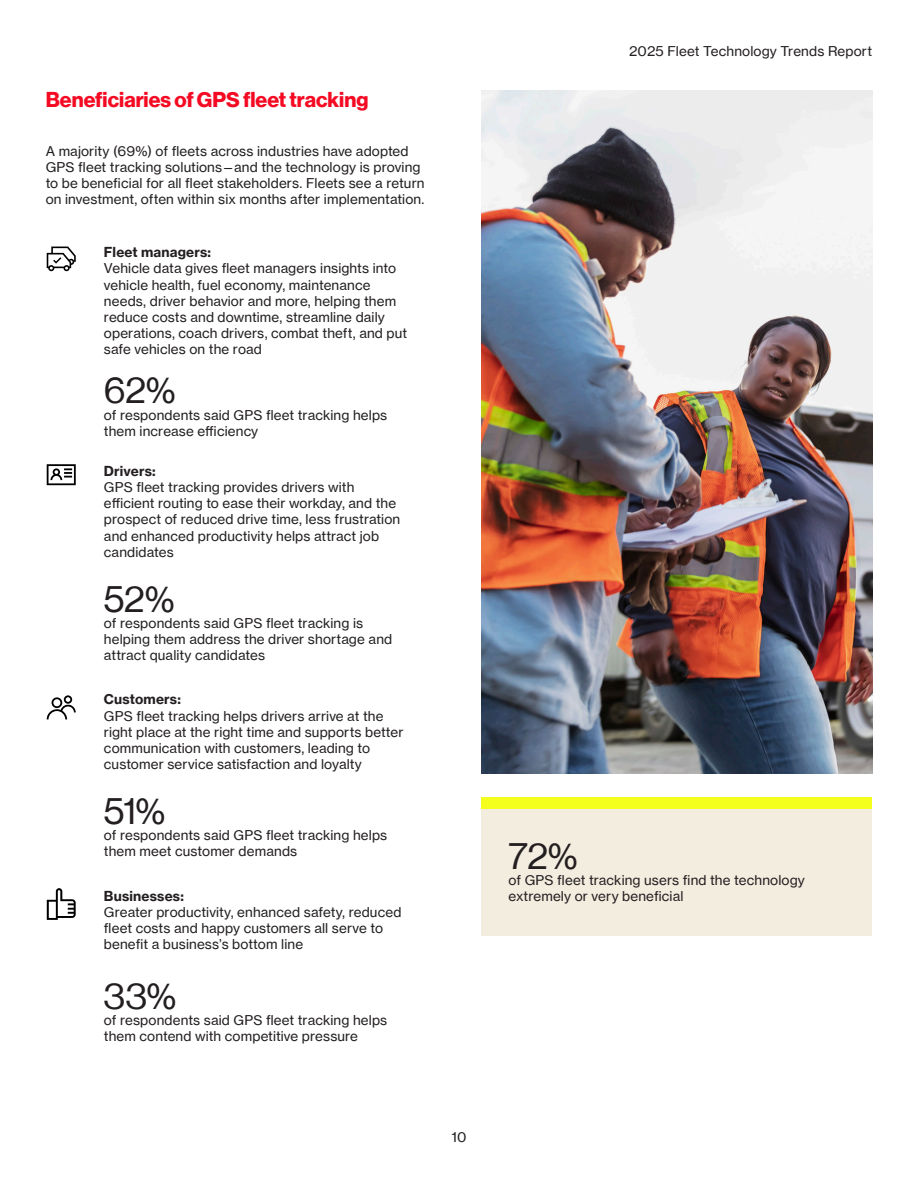
<style>
.page{position:relative;width:918px;height:1188px;background:#fff}
.page>*{position:absolute;margin:0;border:0;box-sizing:border-box;transform-origin:0 0}
.Number_Callout{font:36px "Verizon NHGDS";letter-spacing:-.01em;color:#231f20}
.Body_subhead{font:700 21px "Verizon NHGDS";letter-spacing:.005em;color:#f50a23}
.Callout_label{font:13.5px/16.2px "Verizon NHGTX";letter-spacing:.01em;color:#231f20}
.Body_copy{font:13.5px/16.2px "Verizon NHGTX";letter-spacing:.01em;color:#231f20}
.s1{font-weight:700}
</style>
<div class="page">
<div style="left:482px;top:809px;width:390px;height:127px;background:#f3ede0"></div>
<div style="left:482px;top:797px;width:390px;height:12px;background:#f5ff1e"></div>
<img style="left:482px;top:91px;width:390px;height:683px">
<svg style="left:47px;top:247px;width:29px;height:25px"></svg>
<svg style="left:47px;top:695px;width:29px;height:24px"></svg>
<svg style="left:47px;top:464px;width:29px;height:21px"></svg>
<svg style="left:47px;top:888px;width:29px;height:32px"></svg>
<p class="Body_subhead" style="left:46px;top:88px;width:324px">Beneficiaries of GPS fleet tracking</p>
<p class="Body_copy" style="left:46px;top:142px;width:380px">A majority (69%) of fleets across industries have adopted GPS fleet tracking solutions—and the technology is proving to be beneficial for all fleet stakeholders. Fleets see a return on investment, often within six months after implementation.</p>
<p class="Callout_label" style="left:104px;top:244px;width:305px"><span class="s1">Fleet managers:<br></span>Vehicle data gives fleet managers insights into vehicle health, fuel economy, maintenance needs, driver behavior and more, helping them reduce costs and downtime, streamline daily operations, coach drivers, combat theft, and put safe vehicles on the road</p>
<p class="Number_Callout" style="left:104px;top:370px;width:73px">62%</p>
<p class="Callout_label" style="left:104px;top:406px;width:285px">of respondents said GPS fleet tracking helps them increase efficiency</p>
<p class="Callout_label" style="left:104px;top:462px;width:298px"><span class="s1">Drivers:<br></span>GPS fleet tracking provides drivers with efficient routing to ease their workday, and the prospect of reduced drive time, less frustration and enhanced productivity helps attract job candidates</p>
<p class="Number_Callout" style="left:104px;top:578px;width:72px">52%</p>
<p class="Callout_label" style="left:104px;top:614px;width:290px">of respondents said GPS fleet tracking is helping them address the driver shortage and attract quality candidates</p>
<p class="Callout_label" style="left:104px;top:691px;width:301px"><span class="s1">Customers:<br></span>GPS fleet tracking helps drivers arrive at the right place at the right time and supports better communication with customers, leading to customer service satisfaction and loyalty</p>
<p class="Number_Callout" style="left:104px;top:791px;width:63px">51%</p>
<p class="Callout_label" style="left:104px;top:827px;width:285px">of respondents said GPS fleet tracking helps them meet customer demands</p>
<p class="Callout_label" style="left:104px;top:887px;width:299px"><span class="s1">Businesses:<br></span>Greater productivity, enhanced safety, reduced fleet costs and happy customers all serve to benefit a business’s bottom line</p>
<p class="Number_Callout" style="left:104px;top:975px;width:74px">33%</p>
<p class="Callout_label" style="left:104px;top:1011px;width:285px">of respondents said GPS fleet tracking helps them contend with competitive pressure</p>
<p class="Callout_label" style="left:451px;top:1128px;width:17px">10</p>
<p class="Callout_label" style="left:629px;top:43px;width:245px">2025 Fleet Technology Trends Report</p>
<p class="Number_Callout" style="left:509px;top:835px;width:71px">72%</p>
<p class="Callout_label" style="left:509px;top:872px;width:298px">of GPS fleet tracking users find the technology extremely or very beneficial</p>
</div>
